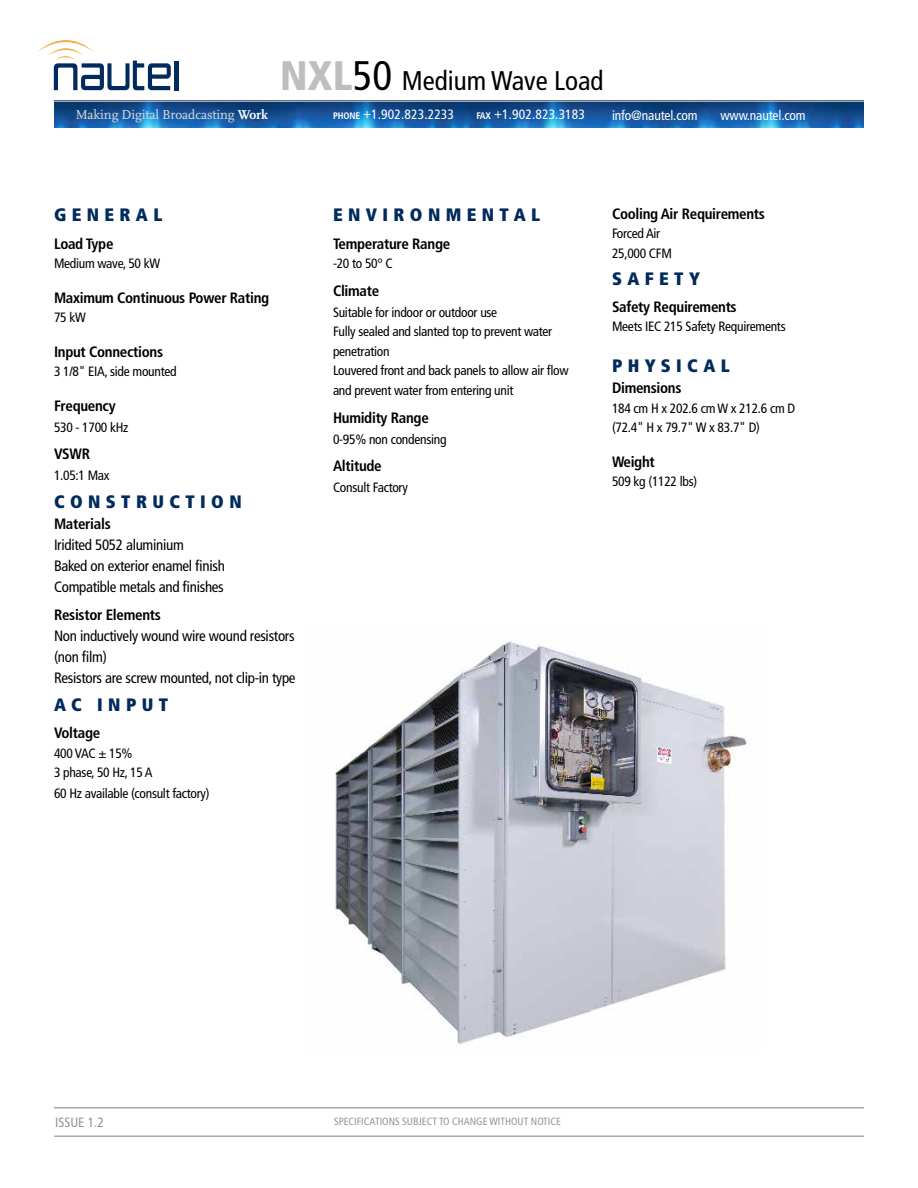
<style>
.page{position:relative;width:918px;height:1188px;background:#fff}
.page>*{position:absolute;margin:0;border:0;box-sizing:border-box;transform-origin:0 0}
.t1{font:condensed 27px "Frutiger LT Std";color:#000}
.t2{font:900 condensed 18px "Frutiger LT Std";letter-spacing:.3em;color:#002b5c}
.t3{font:700 condensed 15px "Frutiger LT Std";letter-spacing:-.02em;color:#000}
.t4{font:condensed 15px/21px "Frutiger LT Std";letter-spacing:-.02em;color:#000}
.t5{font:condensed 13.5px/19.5px "Frutiger LT Std";letter-spacing:-.02em;color:#000}
.t6{font:condensed 13.5px "Frutiger LT Std";letter-spacing:.01em;color:#fff}
.t7{font:13.5px "Scala Pro";letter-spacing:-.01em;color:#dcddde}
.t8{font:condensed 13.5px "Frutiger LT Std";letter-spacing:-.01em;color:#fff}
.t9{font:condensed 13.5px "Frutiger LT Std";color:#939598}
.t10{font:condensed 10.5px "Frutiger LT Std";color:#939598}
.s1{font-weight:900;font-size:41.25px;color:#bcbec0}
.s2{font-size:41.25px}
.s3{font-family:"Scala";font-weight:700;color:#fff}
.s4{font-weight:700;font-size:9.45px}
</style>
<div class="page">
<img style="left:54px;top:102px;width:810px;height:26px">
<div style="left:174px;top:61px;width:5px;height:29px;background:#002b5c"></div>
<svg style="left:38px;top:40px;width:133px;height:50px"></svg>
<hr style="left:54px;top:100px;width:810px;height:2px;background:#a7a9ac">
<hr style="left:54px;top:1107px;width:810px;height:1px;background:#a7a9ac">
<hr style="left:54px;top:1136px;width:810px;height:1px;background:#a7a9ac">
<img style="left:335px;top:639px;width:412px;height:414px">
<h1 class="t1" style="left:280px;top:65px;width:325px"><span class="s1">NXL</span><span class="s2">50</span> Medium Wave Load</h1>
<p class="t7" style="left:76px;top:107px;width:194px">Making Digital Broadcasting <span class="s3">Work</span></p>
<p class="t6" style="left:333px;top:107px;width:123px"><span class="s4">PHONE</span> +1.902.823.2233</p>
<p class="t6" style="left:476px;top:107px;width:110px"><span class="s4">FAX</span> +1.902.823.3183</p>
<p class="t8" style="left:612px;top:107px;width:87px">info@nautel.com</p>
<p class="t8" style="left:720px;top:107px;width:87px">www.nautel.com</p>
<h2 class="t2" style="left:54px;top:204px;width:110px">GENERAL</h2>
<p class="t3" style="left:54px;top:235px;width:61px">Load Type</p>
<p class="t5" style="left:54px;top:254px;width:108px">Medium wave, 50 kW</p>
<p class="t3" style="left:54px;top:289px;width:217px">Maximum Continuous Power Rating</p>
<p class="t5" style="left:54px;top:308px;width:33px">75 kW</p>
<p class="t3" style="left:54px;top:343px;width:111px">Input Connections</p>
<p class="t5" style="left:54px;top:362px;width:124px">3 1/8" EIA, side mounted</p>
<p class="t3" style="left:54px;top:397px;width:63px">Frequency</p>
<p class="t5" style="left:54px;top:417px;width:76px">530 - 1700 kHz</p>
<p class="t3" style="left:54px;top:445px;width:38px">VSWR</p>
<p class="t5" style="left:54px;top:466px;width:57px">1.05:1 Max</p>
<h2 class="t2" style="left:54px;top:491px;width:189px">CONSTRUCTION</h2>
<p class="t3" style="left:54px;top:515px;width:58px">Materials</p>
<p class="t4" style="left:54px;top:535px;width:172px">Iridited 5052 aluminium<br>Baked on exterior enamel finish<br>Compatible metals and finishes</p>
<p class="t3" style="left:54px;top:606px;width:108px">Resistor Elements</p>
<p class="t4" style="left:54px;top:625px;width:243px">Non inductively wound wire wound resistors (non film)<br>Resistors are screw mounted, not clip-in type</p>
<h2 class="t2" style="left:54px;top:693px;width:116px">AC INPUT</h2>
<p class="t3" style="left:54px;top:724px;width:48px">Voltage</p>
<p class="t5" style="left:54px;top:744px;width:100px">400 VAC ± 15%<br>3 phase, 50 Hz, 15 A</p>
<p class="t5" style="left:54px;top:784px;width:157px">60 Hz available (consult factory)</p>
<h2 class="t2" style="left:333px;top:204px;width:209px">ENVIRONMENTAL</h2>
<p class="t3" style="left:333px;top:235px;width:119px">Temperature Range</p>
<p class="t5" style="left:333px;top:254px;width:61px">-20 to 50° C</p>
<p class="t3" style="left:333px;top:282px;width:48px">Climate</p>
<p class="t5" style="left:333px;top:303px;width:237px">Suitable for indoor or outdoor use<br>Fully sealed and slanted top to prevent water penetration<br>Louvered front and back panels to allow air flow and prevent water from entering unit</p>
<p class="t3" style="left:333px;top:409px;width:97px">Humidity Range</p>
<p class="t5" style="left:333px;top:429px;width:115px">0-95% non condensing</p>
<p class="t3" style="left:333px;top:457px;width:50px">Altitude</p>
<p class="t5" style="left:333px;top:478px;width:76px">Consult Factory</p>
<p class="t3" style="left:612px;top:205px;width:155px">Cooling Air Requirements</p>
<p class="t5" style="left:612px;top:224px;width:61px">Forced Air<br>25,000 CFM</p>
<h2 class="t2" style="left:612px;top:268px;width:89px">SAFETY</h2>
<p class="t3" style="left:612px;top:298px;width:126px">Safety Requirements</p>
<p class="t5" style="left:612px;top:317px;width:175px">Meets IEC 215 Safety Requirements</p>
<h2 class="t2" style="left:612px;top:355px;width:119px">PHYSICAL</h2>
<p class="t3" style="left:612px;top:379px;width:71px">Dimensions</p>
<p class="t5" style="left:612px;top:399px;width:185px">184 cm H x 202.6 cm W x 212.6 cm D (72.4" H x 79.7" W x 83.7" D)</p>
<p class="t3" style="left:612px;top:453px;width:44px">Weight</p>
<p class="t5" style="left:612px;top:472px;width:87px">509 kg (1122 lbs)</p>
<p class="t9" style="left:55px;top:1114px;width:50px">ISSUE 1.2</p>
<p class="t10" style="left:334px;top:1115px;width:228px">SPECIFICATIONS SUBJECT TO CHANGE WITHOUT NOTICE</p>
</div>
